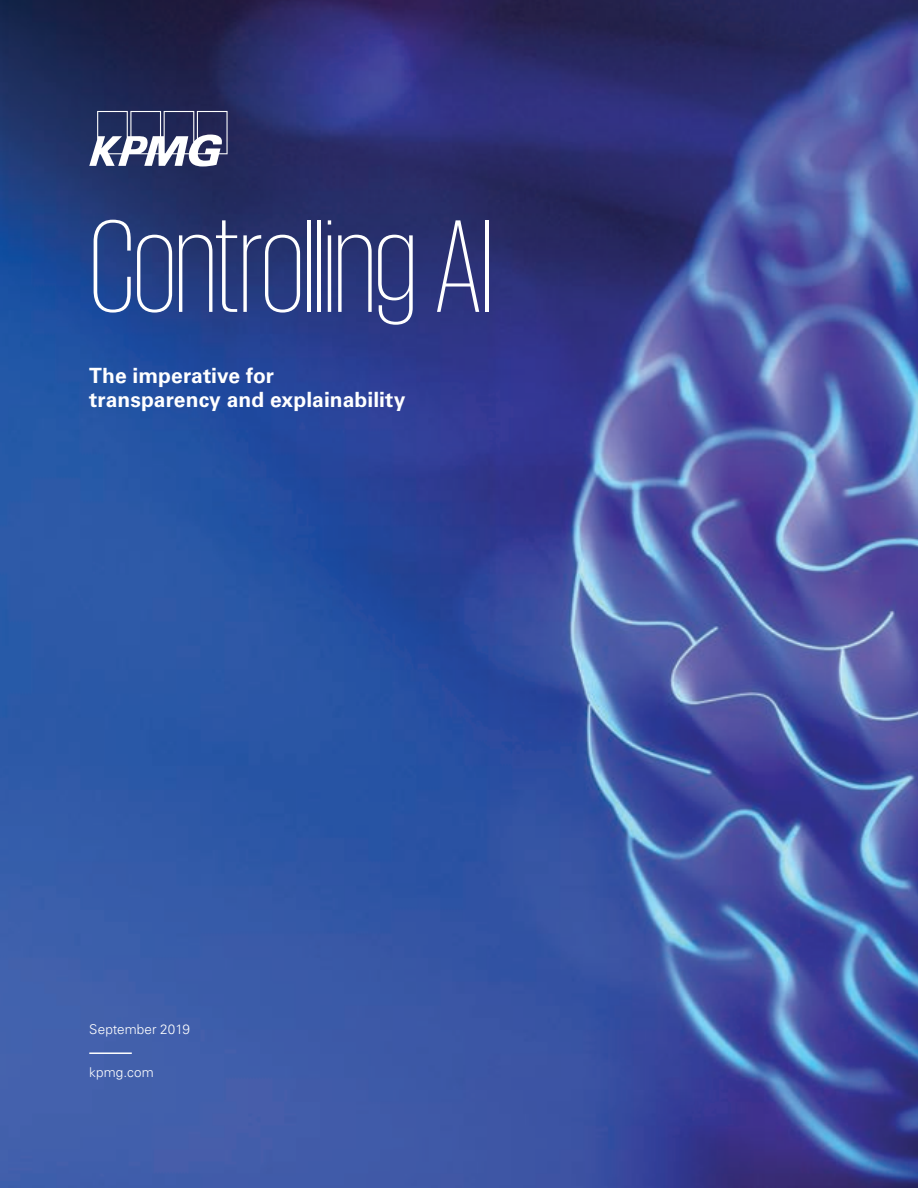
<style>
.page{position:relative;width:918px;height:1188px;background:#fff}
.page>*{position:absolute;margin:0;border:0;box-sizing:border-box;transform-origin:0 0}
.t1{font:200 135px "KPMG";letter-spacing:-.015em;color:#fff}
.t2{font:700 21px/24px "Univers LT Std";letter-spacing:.005em;color:#fff}
.t3{font:300 13.5px "Univers LT Std";letter-spacing:.005em;color:#fff}
</style>
<div class="page">
<img style="left:0;top:0;width:918px;height:1188px">
<hr style="left:89px;top:1052px;width:43px;height:2px;background:#fff">
<svg style="left:89px;top:111px;width:139px;height:56px"></svg>
<h1 class="t1" style="left:89px;top:202px;width:405px">Controlling AI</h1>
<p class="t2" style="left:89px;top:363px;width:318px">The imperative for transparency and explainability</p>
<p class="t3" style="left:89px;top:1021px;width:102px">September 2019</p>
<p class="t3" style="left:89px;top:1064px;width:66px">kpmg.com</p>
</div>
